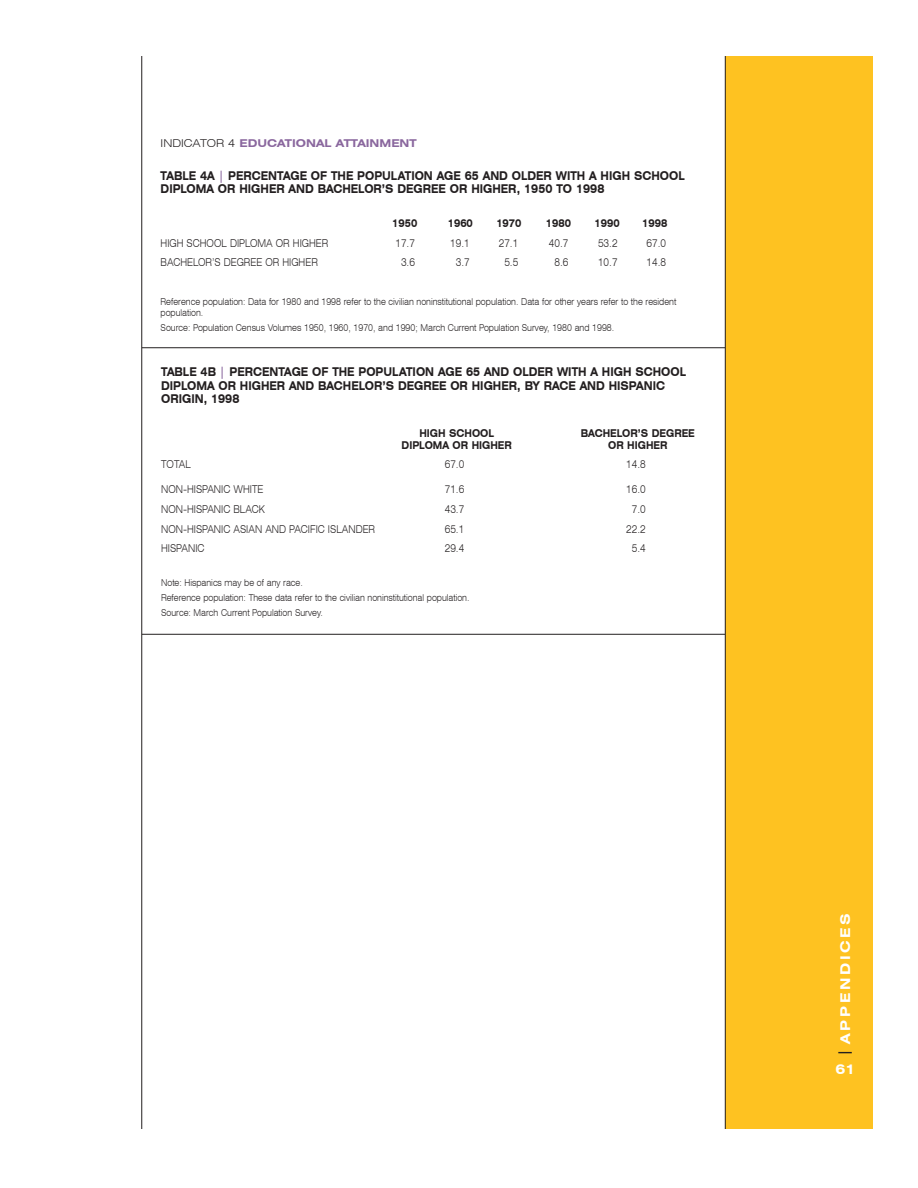
<style>
.page{position:relative;width:918px;height:1188px;background:#fff}
.page>*{position:absolute;margin:0;border:0;box-sizing:border-box;transform-origin:0 0}
.t1{font:700 expanded 13.5px "Swiss 721 BT";letter-spacing:.205em;color:#fff}
.t2{font:700 expanded 12.15px/13.5px "Swiss 721 BT";color:#231f20;scale:.8 1}
.t3{font:300 expanded 10.8px "Swiss 721 BT";color:#231f20;scale:.8 1}
.t4{font:700 expanded 10.8px "Swiss 721 BT";color:#231f20;scale:.8 1}
.t5{font:700 expanded 10.8px "Swiss 721 BT";color:#8a679e}
.t6{font:300 expanded 9.45px/14.9px "Swiss 721 BT";color:#231f20;scale:.8 1}
.s1{font-weight:300;color:#231f20}
.s2{color:#8a679e}
.s3{color:#231f20}
</style>
<div class="page">
<hr style="left:141px;top:57px;width:1px;height:1072px;background:#231f20">
<hr style="left:142px;top:347px;width:593px;height:1px;background:#231f20">
<hr style="left:142px;top:634px;width:593px;height:1px;background:#231f20">
<div style="left:725px;top:57px;width:147px;height:1072px;background:#fec221"></div>
<p class="t5" style="left:161px;top:137px;width:258px"><span class="s1">INDICATOR 4</span> EDUCATIONAL ATTAINMENT</p>
<p class="t2" style="left:161px;top:168px;width:657px">TABLE 4A <span class="s2">|</span> PERCENTAGE OF THE POPULATION AGE 65 AND OLDER WITH A HIGH SCHOOL<br>DIPLOMA OR HIGHER AND BACHELOR’S DEGREE OR HIGHER, 1950 TO 1998</p>
<p class="t4" style="left:392px;top:217px;width:33px">1950</p>
<p class="t4" style="left:448px;top:217px;width:33px">1960</p>
<p class="t4" style="left:496px;top:217px;width:33px">1970</p>
<p class="t4" style="left:546px;top:217px;width:33px">1980</p>
<p class="t4" style="left:595px;top:217px;width:33px">1990</p>
<p class="t4" style="left:642px;top:217px;width:33px">1998</p>
<p class="t3" style="left:161px;top:237px;width:211px">HIGH SCHOOL DIPLOMA OR HIGHER</p>
<p class="t3" style="left:395px;top:237px;width:26px">17.7</p>
<p class="t3" style="left:450px;top:237px;width:26px">19.1</p>
<p class="t3" style="left:499px;top:237px;width:26px">27.1</p>
<p class="t3" style="left:549px;top:237px;width:26px">40.7</p>
<p class="t3" style="left:598px;top:237px;width:26px">53.2</p>
<p class="t3" style="left:647px;top:237px;width:26px">67.0</p>
<p class="t3" style="left:161px;top:256px;width:198px">BACHELOR’S DEGREE OR HIGHER</p>
<p class="t3" style="left:401px;top:256px;width:19px">3.6</p>
<p class="t3" style="left:456px;top:256px;width:19px">3.7</p>
<p class="t3" style="left:504px;top:256px;width:19px">5.5</p>
<p class="t3" style="left:555px;top:256px;width:19px">8.6</p>
<p class="t3" style="left:598px;top:256px;width:26px">10.7</p>
<p class="t3" style="left:647px;top:256px;width:26px">14.8</p>
<p class="t6" style="left:161px;top:296px;width:646px;line-height:10.8px">Reference population: Data for 1980 and 1998 refer to the civilian noninstitutional population. Data for other years refer to the resident population.</p>
<p class="t6" style="left:161px;top:320px;width:569px">Source: Population Census Volumes 1950, 1960, 1970, and 1990; March Current Population Survey, 1980 and 1998.</p>
<p class="t2" style="left:161px;top:365px;width:658px">TABLE 4B <span class="s2">|</span> PERCENTAGE OF THE POPULATION AGE 65 AND OLDER WITH A HIGH SCHOOL<br>DIPLOMA OR HIGHER AND BACHELOR’S DEGREE OR HIGHER, BY RACE AND HISPANIC<br>ORIGIN, 1998</p>
<p class="t4" style="left:419px;top:427px;width:95px">HIGH SCHOOL</p>
<p class="t4" style="left:581px;top:427px;width:144px">BACHELOR’S DEGREE</p>
<p class="t4" style="left:402px;top:439px;width:139px">DIPLOMA OR HIGHER</p>
<p class="t4" style="left:608px;top:439px;width:76px">OR HIGHER</p>
<p class="t3" style="left:161px;top:458px;width:39px">TOTAL</p>
<p class="t3" style="left:445px;top:458px;width:26px">67.0</p>
<p class="t3" style="left:626px;top:458px;width:26px">14.8</p>
<p class="t3" style="left:161px;top:483px;width:129px">NON-HISPANIC WHITE</p>
<p class="t3" style="left:445px;top:483px;width:26px">71.6</p>
<p class="t3" style="left:626px;top:483px;width:26px">16.0</p>
<p class="t3" style="left:161px;top:503px;width:131px">NON-HISPANIC BLACK</p>
<p class="t3" style="left:445px;top:503px;width:26px">43.7</p>
<p class="t3" style="left:632px;top:503px;width:19px">7.0</p>
<p class="t3" style="left:161px;top:522px;width:269px">NON-HISPANIC ASIAN AND PACIFIC ISLANDER</p>
<p class="t3" style="left:445px;top:522px;width:26px">65.1</p>
<p class="t3" style="left:626px;top:522px;width:26px">22.2</p>
<p class="t3" style="left:161px;top:542px;width:56px">HISPANIC</p>
<p class="t3" style="left:445px;top:542px;width:26px">29.4</p>
<p class="t3" style="left:632px;top:542px;width:19px">5.4</p>
<p class="t6" style="left:161px;top:575px;width:387px">Note: Hispanics may be of any race.<br>Reference population: These data refer to the civilian noninstitutional population.<br>Source: March Current Population Survey.</p>
<h1 class="t1" style="left:837px;top:1056px;width:144px;rotate:-90deg"><span class="s3">|</span> APPENDICES</h1>
<h1 class="t1" style="left:836px;top:1061px;width:21px">61</h1>
</div>
